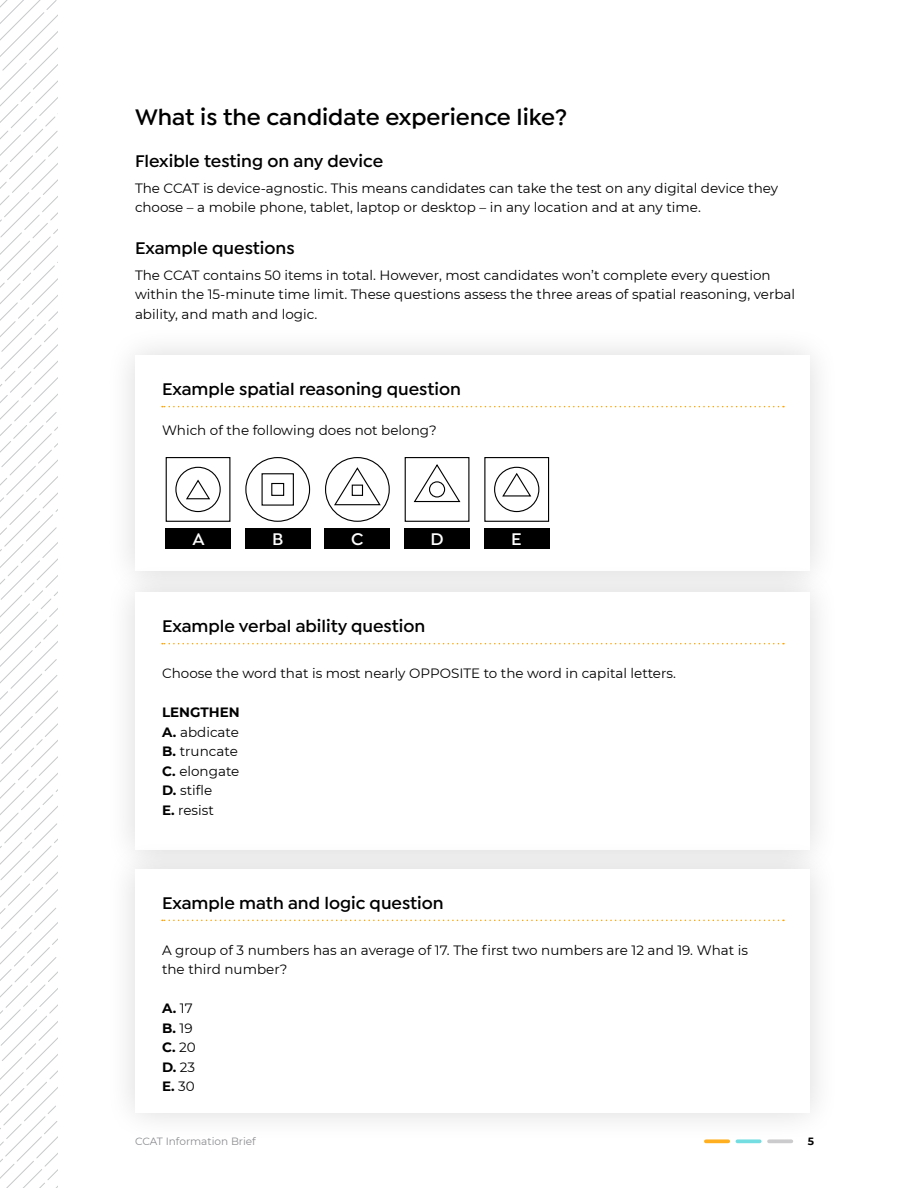
<style>
.page{position:relative;width:918px;height:1188px;background:#fff}
.page>*{position:absolute;margin:0;border:0;box-sizing:border-box;transform-origin:0 0}
.t1{font:600 24px "Isidora Sans";color:#000}
.t2{font:600 18px "Isidora Sans";color:#000}
.t3{font:600 18px "Isidora Sans";color:#fff}
.t4{font:13.5px/19.5px "Montserrat";color:#000}
.t5{font:700 13.5px/19.5px "Montserrat";color:#000}
.t6{font:10.5px "Montserrat";color:#8b8c90}
.t7{font:700 10.5px "Montserrat";color:#000}
.s1{font-weight:700}
.s2{font-weight:400}
</style>
<div class="page">
<svg style="left:0;top:0;width:57px;height:1188px"></svg>
<div style="left:105px;top:325px;width:736px;height:277px;background:#fafafa"></div>
<div style="left:135px;top:355px;width:675px;height:216px;background:#fff"></div>
<svg style="left:162px;top:406px;width:622px;height:1px"></svg>
<div style="left:245px;top:457px;width:65px;height:65px;border:1px solid #000;border-radius:50%"></div>
<div style="left:271px;top:483px;width:13px;height:13px;border:1px solid #000"></div>
<div style="left:262px;top:473px;width:32px;height:33px;border:1px solid #000"></div>
<div style="left:325px;top:457px;width:65px;height:65px;border:1px solid #000;border-radius:50%"></div>
<svg style="left:333px;top:467px;width:49px;height:39px"></svg>
<div style="left:405px;top:457px;width:64px;height:65px;border:1px solid #000"></div>
<svg style="left:413px;top:464px;width:48px;height:39px"></svg>
<div style="left:166px;top:457px;width:64px;height:65px;border:1px solid #000"></div>
<div style="left:175px;top:467px;width:46px;height:45px;border:1px solid #000;border-radius:50%"></div>
<svg style="left:186px;top:479px;width:24px;height:21px"></svg>
<div style="left:484px;top:457px;width:65px;height:65px;border:1px solid #000"></div>
<div style="left:494px;top:467px;width:45px;height:45px;border:1px solid #000;border-radius:50%"></div>
<svg style="left:501px;top:472px;width:31px;height:25px"></svg>
<div style="left:166px;top:528px;width:65px;height:21px;background:#000"></div>
<div style="left:245px;top:528px;width:65px;height:21px;background:#000"></div>
<div style="left:325px;top:528px;width:65px;height:21px;background:#000"></div>
<div style="left:404px;top:528px;width:66px;height:21px;background:#000"></div>
<div style="left:484px;top:528px;width:65px;height:21px;background:#000"></div>
<div style="left:105px;top:562px;width:735px;height:319px;background:#f4f4f4"></div>
<div style="left:135px;top:592px;width:675px;height:258px;background:#fff"></div>
<svg style="left:162px;top:643px;width:622px;height:1px"></svg>
<div style="left:105px;top:838px;width:735px;height:305px;background:#000;opacity:.15"></div>
<div style="left:135px;top:869px;width:675px;height:244px;background:#fff"></div>
<svg style="left:162px;top:920px;width:622px;height:1px"></svg>
<h1 class="t1" style="left:135px;top:103px;width:434px">What is the candidate experience like?</h1>
<h2 class="t2" style="left:135px;top:150px;width:250px">Flexible testing on any device</h2>
<p class="t4" style="left:135px;top:178px;width:645px">The CCAT is device-agnostic. This means candidates can take the test on any digital device they choose – a mobile phone, tablet, laptop or desktop – in any location and at any time.</p>
<h2 class="t2" style="left:135px;top:237px;width:161px">Example questions</h2>
<p class="t4" style="left:135px;top:265px;width:662px">The CCAT contains 50 items in total. However, most candidates won’t complete every question within the 15-minute time limit. These questions assess the three areas of spatial reasoning, verbal ability, and math and logic.</p>
<h2 class="t2" style="left:162px;top:379px;width:301px">Example spatial reasoning question</h2>
<p class="t4" style="left:162px;top:420px;width:276px">Which of the following does not belong?</p>
<h2 class="t3" style="left:192px;top:528px;width:14px">A</h2>
<h2 class="t3" style="left:272px;top:528px;width:13px">B</h2>
<h2 class="t3" style="left:351px;top:528px;width:14px">C</h2>
<h2 class="t3" style="left:430px;top:528px;width:15px">D</h2>
<h2 class="t3" style="left:511px;top:528px;width:12px">E</h2>
<h2 class="t2" style="left:162px;top:616px;width:265px">Example verbal ability question</h2>
<p class="t4" style="left:162px;top:663px;width:515px">Choose the word that is most nearly OPPOSITE to the word in capital letters.</p>
<p class="t4" style="left:162px;top:702px;width:79px"><span class="s1">LENGTHEN<br>A.</span> abdicate<br><span class="s1">B.</span> truncate<br><span class="s1">C.</span> elongate<br><span class="s1">D.</span> stifle<br><span class="s1">E.</span> resist</p>
<h2 class="t2" style="left:162px;top:892px;width:283px">Example math and logic question</h2>
<p class="t4" style="left:162px;top:940px;width:588px">A group of 3 numbers has an average of 17. The first two numbers are 12 and 19. What is the third number?</p>
<p class="t5" style="left:162px;top:998px;width:35px">A. <span class="s2">17<br></span>B. <span class="s2">19<br></span>C. <span class="s2">20<br></span>D. <span class="s2">23<br></span>E. <span class="s2">30</span></p>
<p class="t6" style="left:135px;top:1134px;width:122px">CCAT Information Brief</p>
<p class="t7" style="left:808px;top:1134px;width:8px">5</p>
</div>
